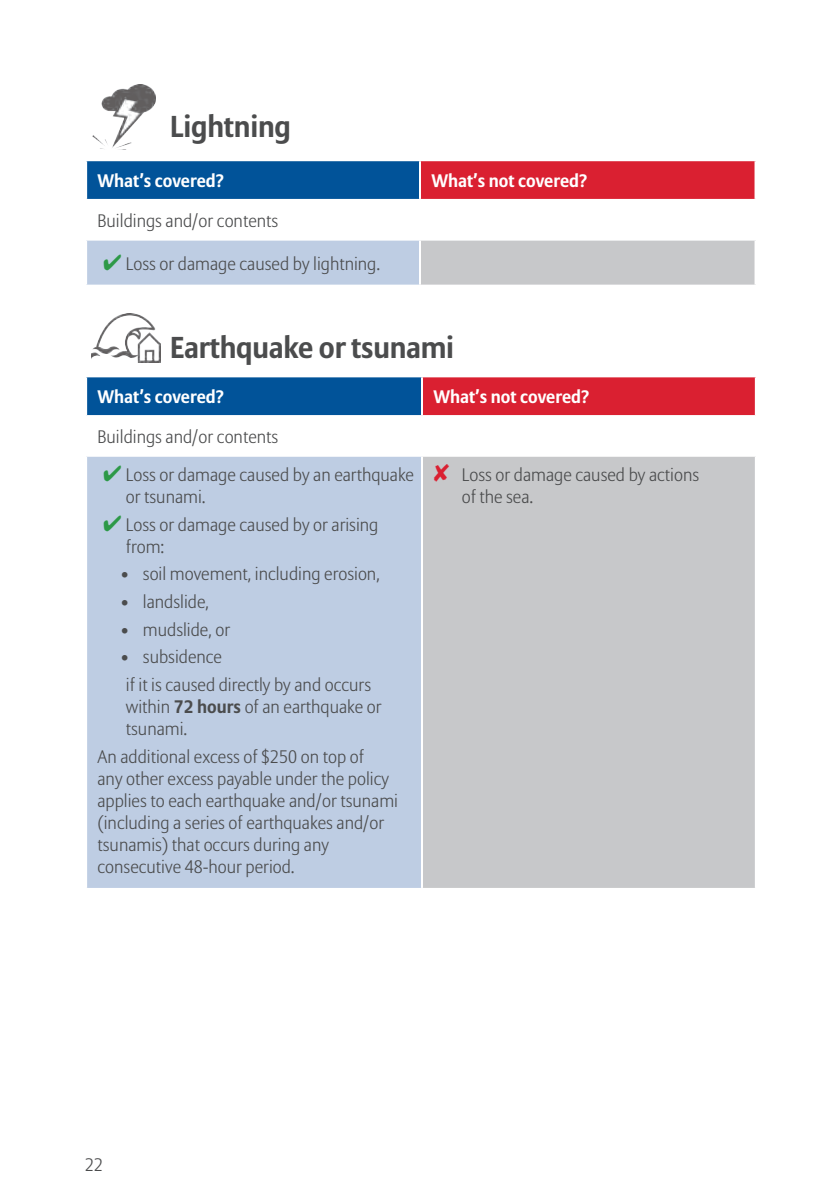
<style>
.page{position:relative;width:840px;height:1191px;background:#fff}
.page>*{position:absolute;margin:0;border:0;box-sizing:border-box;transform-origin:0 0}
.t1{font:700 30px "Allianz Sans";letter-spacing:-.01em;color:#4b4c4d}
.t2{font:300 18px/22px "Allianz Sans";color:#4b4c4d}
.t3{font:700 18px "Allianz Sans";color:#fff}
.s1{color:#2d9948}
.s2{font-weight:700}
.s3{color:#da2031}
</style>
<div class="page">
<div style="left:86px;top:160px;width:334px;height:40px;background:#015399"></div>
<div style="left:420px;top:160px;width:335px;height:40px;background:#da2031"></div>
<div style="left:86px;top:240px;width:334px;height:46px;background:#becde3"></div>
<div style="left:420px;top:240px;width:335px;height:46px;background:#c7c8ca"></div>
<hr style="left:85px;top:159px;width:335px;height:2px;background:#fff">
<hr style="left:85px;top:161px;width:2px;height:38px;background:#fff">
<hr style="left:420px;top:159px;width:336px;height:2px;background:#fff">
<hr style="left:419px;top:161px;width:2px;height:38px;background:#fff">
<hr style="left:754px;top:161px;width:2px;height:38px;background:#fff">
<hr style="left:85px;top:199px;width:335px;height:2px;background:#fff">
<hr style="left:420px;top:199px;width:336px;height:2px;background:#fff">
<hr style="left:85px;top:239px;width:335px;height:2px;background:#fff">
<hr style="left:85px;top:241px;width:2px;height:44px;background:#fff">
<hr style="left:420px;top:239px;width:336px;height:2px;background:#fff">
<hr style="left:419px;top:241px;width:2px;height:44px;background:#fff">
<hr style="left:754px;top:241px;width:2px;height:44px;background:#fff">
<hr style="left:85px;top:285px;width:335px;height:2px;background:#fff">
<hr style="left:420px;top:285px;width:336px;height:2px;background:#fff">
<div style="left:86px;top:376px;width:336px;height:40px;background:#015399"></div>
<div style="left:422px;top:376px;width:333px;height:40px;background:#da2031"></div>
<div style="left:86px;top:456px;width:336px;height:433px;background:#becde3"></div>
<div style="left:422px;top:456px;width:333px;height:433px;background:#c7c8ca"></div>
<hr style="left:85px;top:375px;width:337px;height:2px;background:#fff">
<hr style="left:85px;top:377px;width:2px;height:38px;background:#fff">
<hr style="left:422px;top:375px;width:334px;height:2px;background:#fff">
<hr style="left:421px;top:377px;width:2px;height:38px;background:#fff">
<hr style="left:754px;top:377px;width:2px;height:38px;background:#fff">
<hr style="left:85px;top:415px;width:337px;height:2px;background:#fff">
<hr style="left:422px;top:415px;width:334px;height:2px;background:#fff">
<hr style="left:85px;top:455px;width:337px;height:2px;background:#fff">
<hr style="left:85px;top:457px;width:2px;height:431px;background:#fff">
<hr style="left:422px;top:455px;width:334px;height:2px;background:#fff">
<hr style="left:421px;top:457px;width:2px;height:431px;background:#fff">
<hr style="left:754px;top:457px;width:2px;height:431px;background:#fff">
<hr style="left:85px;top:888px;width:337px;height:2px;background:#fff">
<hr style="left:422px;top:888px;width:334px;height:2px;background:#fff">
<img style="left:92px;top:84px;width:63px;height:66px">
<img style="left:91px;top:314px;width:69px;height:48px">
<h1 class="t1" style="left:170px;top:108px;width:122px">Lightning</h1>
<p class="t3" style="left:97px;top:170px;width:128px">What’s covered?</p>
<p class="t3" style="left:431px;top:170px;width:158px">What’s not covered?</p>
<p class="t2" style="left:97px;top:210px;width:182px">Buildings and/or contents</p>
<p class="t2" style="left:103px;top:253px;width:278px"><span class="s1">✔</span> Loss or damage caused by lightning.</p>
<h1 class="t1" style="left:170px;top:330px;width:285px">Earthquake or tsunami</h1>
<p class="t3" style="left:97px;top:386px;width:128px">What’s covered?</p>
<p class="t3" style="left:433px;top:386px;width:158px">What’s not covered?</p>
<p class="t2" style="left:97px;top:426px;width:182px">Buildings and/or contents</p>
<p class="t2" style="left:126px;top:464px;width:289px;text-indent:-23px"><span class="s1">✔</span> Loss or damage caused by an earthquake or tsunami.</p>
<p class="t2" style="left:126px;top:514px;width:254px;text-indent:-23px"><span class="s1">✔</span> Loss or damage caused by or arising from:</p>
<p class="t2" style="left:120px;top:564px;width:261px">• soil movement, including erosion,</p>
<p class="t2" style="left:120px;top:591px;width:90px">• landslide,</p>
<p class="t2" style="left:120px;top:619px;width:111px">• mudslide, or</p>
<p class="t2" style="left:126px;top:644px;width:246px;line-height:27.6px;text-indent:-6px">• subsidence<br>if it is caused directly by and occurs</p>
<p class="t2" style="left:126px;top:696px;width:257px">within <span class="s2">72 hours</span> of an earthquake or tsunami.</p>
<p class="t2" style="left:97px;top:746px;width:302px">An additional excess of $250 on top of<br>any other excess payable under the policy applies to each earthquake and/or tsunami (including a series of earthquakes and/or tsunamis) that occurs during any consecutive 48-hour period.</p>
<p class="t2" style="left:461px;top:464px;width:239px;text-indent:-28px"><span class="s3">✘</span> Loss or damage caused by actions of the sea.</p>
<p class="t2" style="left:85px;top:1154px;width:19px">22</p>
</div>
